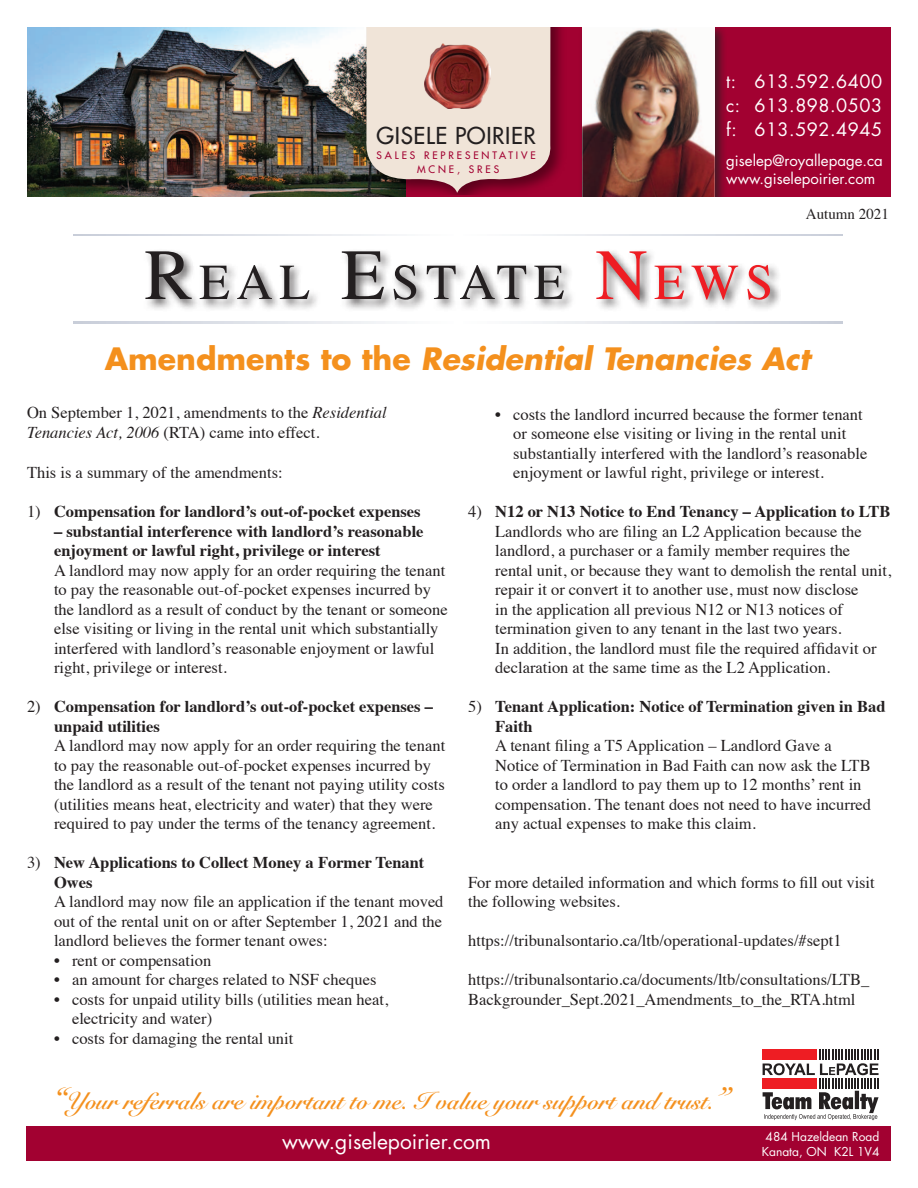
<style>
.page{position:relative;width:918px;height:1188px;background:#fff}
.page>*{position:absolute;margin:0;border:0;box-sizing:border-box;transform-origin:0 0}
.t1{font:50.4px "Times";letter-spacing:.13em;color:#231f20}
.t2{font:italic 700 30px "Futura";color:#f4901d}
.t3{font:24px "Snell Roundhand Bold Script";color:#f4901d}
.t4{font:22.65px "Futura";letter-spacing:.03em;color:#231f20}
.t5{font:21px "Futura";color:#fff}
.t6{font:18px "Futura";letter-spacing:.03em;color:#fff;scale:.95 1}
.t7{font:16.5px/19.5px "Times";color:#231f20}
.t8{font:700 16.5px/19.5px "Times";color:#231f20}
.t9{font:15px "Futura";color:#fff}
.t10{font:15px "Times";color:#231f20}
.t11{font:12px "Futura";color:#fff}
.t12{font:10.05px "Futura";letter-spacing:.29em;color:#a20131}
.s1{font-size:72px}
.s2{font-size:72px;color:#ee1d23}
.s3{color:#ee1d23}
.s4{font-style:normal}
.s5{font-style:italic}
.s6{font-weight:400}
.s7{font-size:36px}
</style>
<div class="page">
<div style="left:142px;top:248px;width:639px;height:64px;background:#231f20;opacity:.75"></div>
<svg style="left:74px;top:234px;width:318px;height:2px"></svg>
<svg style="left:525px;top:234px;width:318px;height:2px"></svg>
<svg style="left:74px;top:322px;width:318px;height:1px"></svg>
<svg style="left:525px;top:322px;width:318px;height:1px"></svg>
<div style="left:405px;top:22px;width:486px;height:176px;background:#a20131"></div>
<div style="left:579px;top:24px;width:149px;height:186px;background:#231f20;opacity:.75"></div>
<img style="left:582px;top:27px;width:133px;height:171px">
<img style="left:27px;top:27px;width:378px;height:170px">
<img style="left:367px;top:27px;width:195px;height:168px">
<svg style="left:367px;top:27px;width:186px;height:166px;background:#dec7c0"></svg>
<img style="left:424px;top:43px;width:67px;height:65px">
<div style="left:0;top:4px;width:914px;height:23px;background:#fff"></div>
<div style="left:0;top:198px;width:914px;height:15px;background:#fff"></div>
<div style="left:27px;top:1126px;width:864px;height:35px;background:#a20131"></div>
<svg style="left:763px;top:1049px;width:116px;height:71px"></svg>
<p class="t4" style="left:377px;top:121px;width:161px">GISELE POIRIER</p>
<p class="t12" style="left:377px;top:149px;width:161px">SALES REPRESENTATIVE</p>
<p class="t12" style="left:417px;top:162px;width:84px">MCNE, SRES</p>
<p class="t6" style="left:726px;top:69px;width:166px">t: 613.592.6400</p>
<p class="t6" style="left:726px;top:93px;width:166px">c: 613.898.0503</p>
<p class="t6" style="left:726px;top:117px;width:166px">f: 613.592.4945</p>
<p class="t9" style="left:726px;top:150px;width:158px">giselep@royallepage.ca</p>
<p class="t9" style="left:726px;top:168px;width:151px">www.giselepoirier.com</p>
<p class="t10" style="left:806px;top:200px;width:84px">Autumn 2021</p>
<p class="t1" style="left:145px;top:235px;width:630px"><span class="s1">R</span>EAL <span class="s1">E</span>STATE <span class="s2">N</span><span class="s3">EWS</span></p>
<p class="t2" style="left:105px;top:338px;width:707px"><span class="s4">Amendments to the</span> Residential Tenancies Act</p>
<p class="t7" style="left:27px;top:401px;width:361px">On September 1, 2021, amendments to the <span class="s5">Residential<br>Tenancies Act, 2006</span> (RTA) came into effect.</p>
<p class="t7" style="left:27px;top:461px;width:257px">This is a summary of the amendments:</p>
<p class="t8" style="left:27px;top:500px;width:395px"><span class="s6">1)</span> Compensation for landlord’s out-of-pocket expenses</p>
<p class="t8" style="left:54px;top:520px;width:371px">– substantial interference with landlord’s reasonable enjoyment or lawful right, privilege or interest</p>
<p class="t7" style="left:54px;top:559px;width:395px">A landlord may now apply for an order requiring the tenant to pay the reasonable out-of-pocket expenses incurred by the landlord as a result of conduct by the tenant or someone else visiting or living in the rental unit which substantially interfered with landlord’s reasonable enjoyment or lawful right, privilege or interest.</p>
<p class="t8" style="left:54px;top:695px;width:381px;text-indent:-27px"><span class="s6">2)</span> Compensation for landlord’s out-of-pocket expenses – unpaid utilities</p>
<p class="t7" style="left:54px;top:734px;width:393px">A landlord may now apply for an order requiring the tenant to pay the reasonable out-of-pocket expenses incurred by the landlord as a result of the tenant not paying utility costs (utilities means heat, electricity and water) that they were required to pay under the terms of the tenancy agreement.</p>
<p class="t8" style="left:54px;top:851px;width:372px;text-indent:-27px"><span class="s6">3)</span> New Applications to Collect Money a Former Tenant<br>Owes</p>
<p class="t7" style="left:54px;top:890px;width:391px;text-align:justify">A landlord may now file an application if the tenant moved out of the rental unit on or after September 1, 2021 and the landlord believes the former tenant owes:</p>
<p class="t7" style="left:54px;top:949px;width:159px">• rent or compensation</p>
<p class="t7" style="left:54px;top:968px;width:324px">• an amount for charges related to NSF cheques</p>
<p class="t7" style="left:72px;top:988px;width:318px;text-indent:-18px">• costs for unpaid utility bills (utilities mean heat, electricity and water)</p>
<p class="t7" style="left:54px;top:1027px;width:241px">• costs for damaging the rental unit</p>
<p class="t7" style="left:513px;top:403px;width:356px;text-indent:-18px">• costs the landlord incurred because the former tenant or someone else visiting or living in the rental unit substantially interfered with the landlord’s reasonable enjoyment or lawful right, privilege or interest.</p>
<p class="t8" style="left:468px;top:500px;width:424px"><span class="s6">4)</span> N12 or N13 Notice to End Tenancy – Application to LTB</p>
<p class="t7" style="left:495px;top:520px;width:397px">Landlords who are filing an L2 Application because the landlord, a purchaser or a family member requires the rental unit, or because they want to demolish the rental unit, repair it or convert it to another use, must now disclose<br>in the application all previous N12 or N13 notices of termination given to any tenant in the last two years.</p>
<p class="t7" style="left:495px;top:637px;width:383px">In addition, the landlord must file the required affidavit or declaration at the same time as the L2 Application.</p>
<p class="t8" style="left:495px;top:695px;width:392px;text-indent:-27px"><span class="s6">5)</span> Tenant Application: Notice of Termination given in Bad<br>Faith</p>
<p class="t7" style="left:495px;top:734px;width:377px">A tenant filing a T5 Application – Landlord Gave a Notice of Termination in Bad Faith can now ask the LTB to order a landlord to pay them up to 12 months’ rent in compensation. The tenant does not need to have incurred any actual expenses to make this claim.</p>
<p class="t7" style="left:468px;top:871px;width:408px">For more detailed information and which forms to fill out visit the following websites.</p>
<p class="t7" style="left:468px;top:929px;width:375px">https://tribunalsontario.ca/ltb/operational-updates/#sept1</p>
<p class="t7" style="left:468px;top:968px;width:403px">https://tribunalsontario.ca/documents/ltb/consultations/LTB_<br>Backgrounder_Sept.2021_Amendments_to_the_RTA.html</p>
<p class="t3" style="left:53px;top:1087px;width:677px"><span class="s7">“</span>Your referrals are important to me. I value your support and trust.<span class="s7">”</span></p>
<p class="t5" style="left:282px;top:1127px;width:210px">www.giselepoirier.com</p>
<p class="t11" style="left:766px;top:1128px;width:115px">484 Hazeldean Road</p>
<p class="t11" style="left:762px;top:1143px;width:119px">Kanata, ON K2L 1V4</p>
</div>
